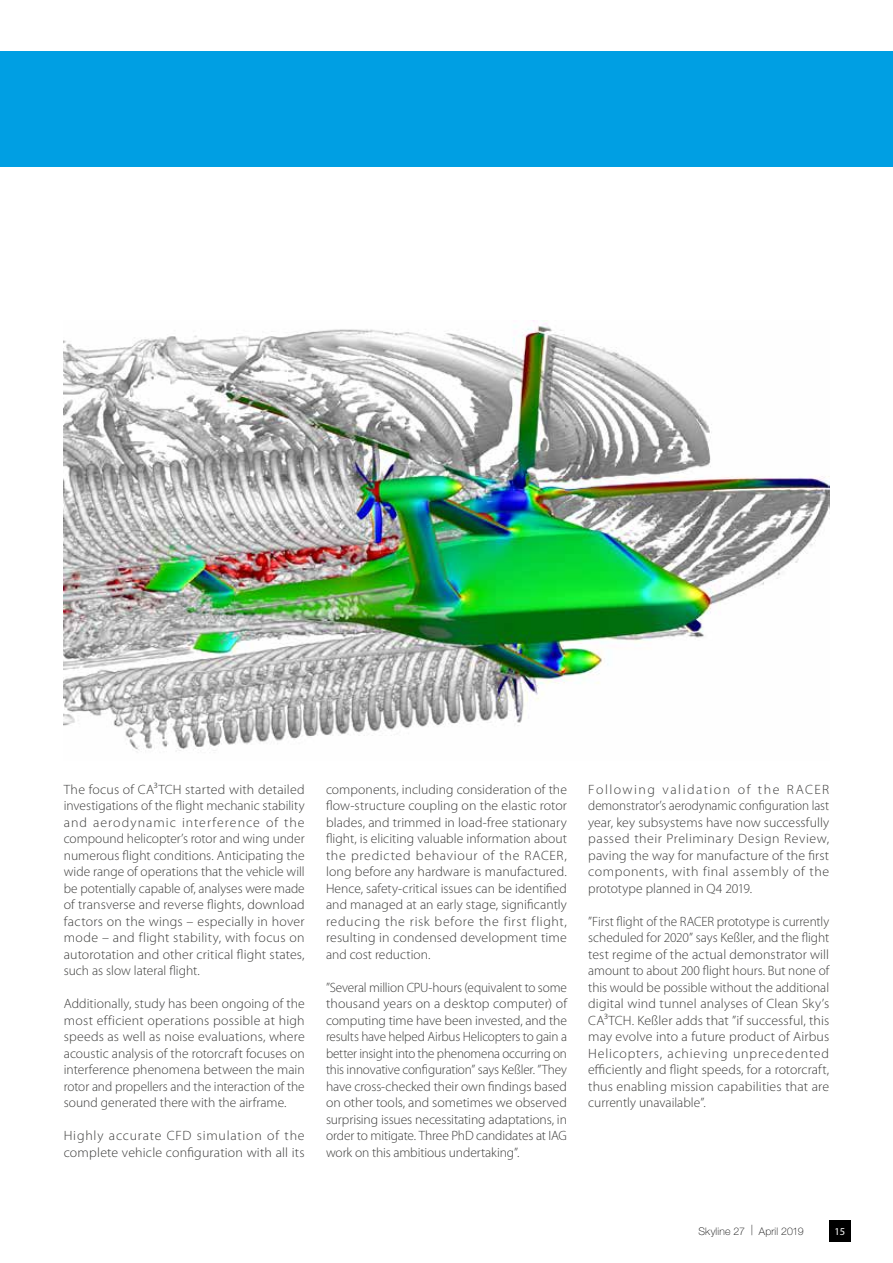
<style>
.page{position:relative;width:893px;height:1263px;background:#fff}
.page>*{position:absolute;margin:0;border:0;box-sizing:border-box;transform-origin:0 0}
.t1{font:300 13.5px/16.5px "Myriad Pro";letter-spacing:.01em;color:#3c3c3b;text-align:justify}
.t2{font:100 10.5px "Helvetica Neue LT Std";letter-spacing:.015em;color:#000}
.t3{font:10.5px "Myriad Pro";color:#fff}
</style>
<div class="page">
<div style="left:829px;top:1220px;width:21px;height:22px;background:#000"></div>
<img style="left:64px;top:321px;width:765px;height:432px">
<div style="left:0;top:51px;width:893px;height:116px;background:#009fe3"></div>
<p class="t1" style="left:64px;top:781px;width:242px">The focus of CA³TCH started with detailed investigations of the flight mechanic stability and aerodynamic interference of the compound helicopter’s rotor and wing under numerous flight conditions. Anticipating the wide range of operations that the vehicle will be potentially capable of, analyses were made of transverse and reverse flights, download factors on the wings – especially in hover mode – and flight stability, with focus on autorotation and other critical flight states, such as slow lateral flight.</p>
<p class="t1" style="left:64px;top:996px;width:242px">Additionally, study has been ongoing of the most efficient operations possible at high speeds as well as noise evaluations, where acoustic analysis of the rotorcraft focuses on interference phenomena between the main rotor and propellers and the interaction of the sound generated there with the airframe.</p>
<p class="t1" style="left:64px;top:1128px;width:242px">Highly accurate CFD simulation of the complete vehicle configuration with all its</p>
<p class="t1" style="left:326px;top:781px;width:242px">components, including consideration of the flow-structure coupling on the elastic rotor blades, and trimmed in load-free stationary flight, is eliciting valuable information about the predicted behaviour of the RACER, long before any hardware is manufactured.<br>Hence, safety-critical issues can be identified and managed at an early stage, significantly reducing the risk before the first flight, resulting in condensed development time and cost reduction.</p>
<p class="t1" style="left:326px;top:979px;width:242px">”Several million CPU-hours (equivalent to some thousand years on a desktop computer) of computing time have been invested, and the results have helped Airbus Helicopters to gain a better insight into the phenomena occurring on this innovative configuration” says Keßler. ”They have cross-checked their own findings based on other tools, and sometimes we observed surprising issues necessitating adaptations, in order to mitigate. Three PhD candidates at IAG work on this ambitious undertaking”.</p>
<p class="t1" style="left:588px;top:781px;width:242px">Following validation of the RACER demonstrator’s aerodynamic configuration last year, key subsystems have now successfully passed their Preliminary Design Review, paving the way for manufacture of the first components, with final assembly of the prototype planned in Q4 2019.</p>
<p class="t1" style="left:588px;top:913px;width:242px">”First flight of the RACER prototype is currently scheduled for 2020” says Keßler, and the flight test regime of the actual demonstrator will amount to about 200 flight hours. But none of this would be possible without the additional digital wind tunnel analyses of Clean Sky’s CA³TCH. Keßler adds that ”if successful, this may evolve into a future product of Airbus Helicopters, achieving unprecedented efficiently and flight speeds, for a rotorcraft, thus enabling mission capabilities that are currently unavailable”.</p>
<p class="t2" style="left:698px;top:1225px;width:107px">Skyline 27 | April 2019</p>
<p class="t3" style="left:834px;top:1225px;width:12px">15</p>
</div>
